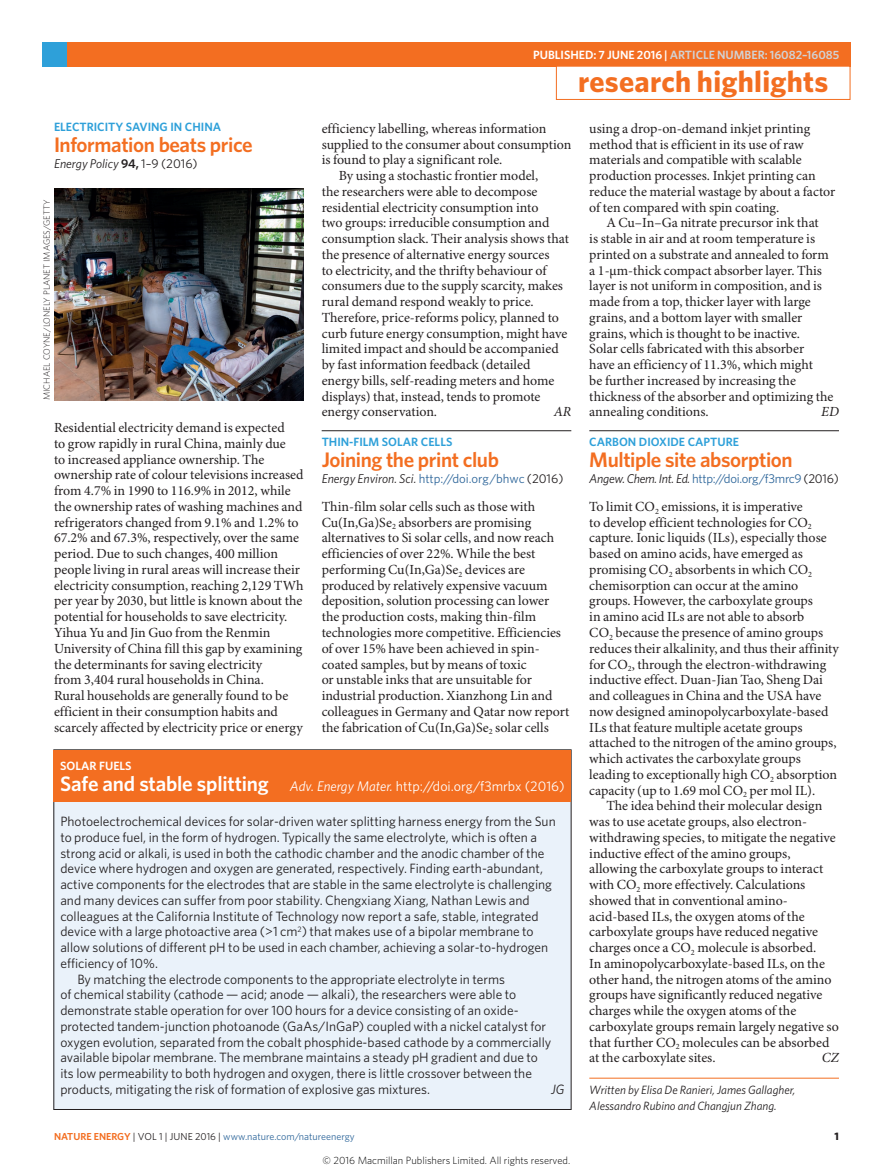
<style>
.page{position:relative;width:893px;height:1174px;background:#fff}
.page>*{position:absolute;margin:0;border:0;box-sizing:border-box;transform-origin:0 0}
.t1{font:700 30px "Whitney";letter-spacing:.01em;color:#f36e21}
.Title{font:600 21px "Whitney";letter-spacing:-.02em;color:#f36e21}
.Body_first{font:13.95px/15.8px "Minion Pro";color:#231f20}
.Body_text{font:13.95px/15.8px "Minion Pro";color:#231f20}
.RH_box_title{font:13.95px "Whitney";color:#fff}
.Body_text-2{font:italic 13.95px "Minion Pro";color:#231f20}
.Box_body_first{font:13.5px/15.8px "Whitney";color:#231f20}
.Box_body_text{font:13.5px/15.8px "Whitney";color:#231f20}
.Box_body_text-2{font:italic 13.5px "Whitney";color:#231f20}
.Journal_DOI_ref{font:12.75px "Whitney";letter-spacing:-.02em;color:#2f679b}
.Journal_DOI_ref-2{font:12.75px "Whitney";color:#2f679b}
.Journal_DOI_ref-3{font:italic 12.75px "Whitney";color:#231f20}
.Author_information{font:italic 12px/15.8px "Whitney";color:#231f20}
.t2{font:600 12px "Whitney";color:#d1d2d4}
.Subject_w_rule{font:600 12px "Whitney";color:#2ea0d9}
.Subject{font:600 12px "Whitney";color:#2ea0d9}
.RH_box_subject{font:600 12px "Whitney";color:#fff}
.t3{font:700 10.8px "Whitney";color:#231f20}
.t4{font:300 10.5px "Whitney";color:#000}
.t5{font:10.2px "Whitney";color:#2f679b}
.Picture_credit{font:300 9px "Whitney";color:#231f20}
.s1{color:#fff}
.s2{font-weight:600;font-style:normal}
.s3{font-style:normal}
.s4{font-style:italic;color:#231f20}
.s5{color:#231f20}
.s6{font-weight:600;font-size:21px}
.s7{font-style:italic}
.s8{font-weight:600;color:#f36e21}
</style>
<div class="page">
<div style="left:43px;top:43px;width:807px;height:24px;background:#f36e21"></div>
<div style="left:43px;top:43px;width:24px;height:24px;background:#2ea0d9"></div>
<div style="left:556px;top:66px;width:294px;height:34px;border:1px solid #f36e21"></div>
<hr style="left:322px;top:430px;width:249px;height:1px;background:#231f20">
<hr style="left:589px;top:430px;width:250px;height:1px;background:#231f20">
<hr style="left:589px;top:1078px;width:250px;height:1px;background:#f36e21">
<img style="left:54px;top:188px;width:249px;height:212px">
<div style="left:54px;top:750px;width:517px;height:359px;background:#eaf2fa"></div>
<div style="left:54px;top:750px;width:517px;height:51px;background:#f36e21"></div>
<p class="t2" style="left:533px;top:47px;width:308px"><span class="s1">PUBLISHED: 7 JUNE 2016 |</span> ARTICLE NUMBER: 16082–16085</p>
<h1 class="t1" style="left:578px;top:61px;width:252px">research highlights</h1>
<p class="Subject" style="left:54px;top:119px;width:169px">ELECTRICITY SAVING IN CHINA</p>
<p class="Title" style="left:54px;top:131px;width:200px">Information beats price</p>
<p class="Journal_DOI_ref-3" style="left:54px;top:155px;width:145px">Energy Policy <span class="s2">94,</span> <span class="s3">1–9 (2016)</span></p>
<p class="Picture_credit" style="left:41px;top:400px;width:202px;rotate:-90deg">MICHAEL COYNE/LONELY PLANET IMAGES/GETTY</p>
<p class="Body_first" style="left:54px;top:420px;width:251px">Residential electricity demand is expected<br>to grow rapidly in rural China, mainly due<br>to increased appliance ownership. The ownership rate of colour televisions increased from 4.7% in 1990 to 116.9% in 2012, while the ownership rates of washing machines and refrigerators changed from 9.1% and 1.2% to 67.2% and 67.3%, respectively, over the same period. Due to such changes, 400 million people living in rural areas will increase their electricity consumption, reaching 2,129 TWh per year by 2030, but little is known about the potential for households to save electricity.<br>Yihua Yu and Jin Guo from the Renmin University of China fill this gap by examining the determinants for saving electricity<br>from 3,404 rural households in China.<br>Rural households are generally found to be efficient in their consumption habits and scarcely affected by electricity price or energy</p>
<p class="Body_first" style="left:322px;top:121px;width:251px">efficiency labelling, whereas information supplied to the consumer about consumption is found to play a significant role.</p>
<p class="Body_text" style="left:322px;top:168px;width:249px;text-indent:17px">By using a stochastic frontier model,<br>the researchers were able to decompose residential electricity consumption into<br>two groups: irreducible consumption and consumption slack. Their analysis shows that the presence of alternative energy sources<br>to electricity, and the thrifty behaviour of consumers due to the supply scarcity, makes rural demand respond weakly to price.<br>Therefore, price-reforms policy, planned to curb future energy consumption, might have limited impact and should be accompanied by fast information feedback (detailed energy bills, self-reading meters and home displays) that, instead, tends to promote energy conservation.</p>
<p class="Body_text-2" style="left:554px;top:403px;width:19px">AR</p>
<p class="Subject_w_rule" style="left:322px;top:434px;width:132px">THIN-FILM SOLAR CELLS</p>
<p class="Title" style="left:322px;top:445px;width:179px">Joining the print club</p>
<p class="Journal_DOI_ref-2" style="left:322px;top:470px;width:243px"><span class="s4">Energy Environ. Sci.</span> http://doi.org/bhwc <span class="s5">(2016)</span></p>
<p class="Body_first" style="left:322px;top:499px;width:249px">Thin-film solar cells such as those with Cu(In,Ga)Se<sub>2</sub> absorbers are promising alternatives to Si solar cells, and now reach efficiencies of over 22%. While the best performing Cu(In,Ga)Se<sub>2</sub> devices are produced by relatively expensive vacuum deposition, solution processing can lower the production costs, making thin-film technologies more competitive. Efficiencies of over 15% have been achieved in spin&shy;coated samples, but by means of toxic<br>or unstable inks that are unsuitable for industrial production. Xianzhong Lin and colleagues in Germany and Qatar now report the fabrication of Cu(In,Ga)Se<sub>2</sub> solar cells</p>
<p class="RH_box_subject" style="left:60px;top:758px;width:73px">SOLAR FUELS</p>
<p class="RH_box_title" style="left:60px;top:777px;width:506px"><span class="s6">Safe and stable splitting</span> <span class="s7">Adv. Energy Mater.</span> http://doi.org/f3mrbx (2016)</p>
<p class="Box_body_first" style="left:60px;top:813px;width:497px">Photoelectrochemical devices for solar-driven water splitting harness energy from the Sun to produce fuel, in the form of hydrogen. Typically the same electrolyte, which is often a strong acid or alkali, is used in both the cathodic chamber and the anodic chamber of the device where hydrogen and oxygen are generated, respectively. Finding earth-abundant, active components for the electrodes that are stable in the same electrolyte is challenging and many devices can suffer from poor stability. Chengxiang Xiang, Nathan Lewis and colleagues at the California Institute of Technology now report a safe, stable, integrated device with a large photoactive area (&gt;1 cm<sup>2</sup>) that makes use of a bipolar membrane to allow solutions of different pH to be used in each chamber, achieving a solar-to-hydrogen efficiency of 10%.</p>
<p class="Box_body_text" style="left:60px;top:970px;width:493px;text-indent:17px">By matching the electrode components to the appropriate electrolyte in terms<br>of chemical stability (cathode — acid; anode — alkali), the researchers were able to demonstrate stable operation for over 100 hours for a device consisting of an oxide&shy;protected tandem-junction photoanode (GaAs/InGaP) coupled with a nickel catalyst for oxygen evolution, separated from the cobalt phosphide-based cathode by a commercially available bipolar membrane. The membrane maintains a steady pH gradient and due to its low permeability to both hydrogen and oxygen, there is little crossover between the products, mitigating the risk of formation of explosive gas mixtures.</p>
<p class="Box_body_text-2" style="left:551px;top:1080px;width:15px">JG</p>
<p class="Body_first" style="left:589px;top:121px;width:247px">using a drop-on-demand inkjet printing method that is efficient in its use of raw materials and compatible with scalable production processes. Inkjet printing can reduce the material wastage by about a factor of ten compared with spin coating.</p>
<p class="Body_text" style="left:589px;top:215px;width:246px;text-indent:17px">A Cu–In–Ga nitrate precursor ink that<br>is stable in air and at room temperature is printed on a substrate and annealed to form a 1-μm-thick compact absorber layer. This layer is not uniform in composition, and is made from a top, thicker layer with large grains, and a bottom layer with smaller grains, which is thought to be inactive.<br>Solar cells fabricated with this absorber<br>have an efficiency of 11.3%, which might<br>be further increased by increasing the thickness of the absorber and optimizing the annealing conditions.</p>
<p class="Body_text-2" style="left:821px;top:403px;width:19px">ED</p>
<p class="Subject_w_rule" style="left:589px;top:434px;width:151px">CARBON DIOXIDE CAPTURE</p>
<p class="Title" style="left:589px;top:445px;width:205px">Multiple site absorption</p>
<p class="Journal_DOI_ref" style="left:589px;top:470px;width:251px"><span class="s4">Angew. Chem. Int. Ed.</span> http://doi.org/f3mrc9 <span class="s5">(2016)</span></p>
<p class="Body_first" style="left:589px;top:499px;width:251px">To limit CO<sub>2</sub> emissions, it is imperative<br>to develop efficient technologies for CO<sub>2 </sub>capture. Ionic liquids (ILs), especially those based on amino acids, have emerged as promising CO<sub>2</sub> absorbents in which CO<sub>2 </sub>chemisorption can occur at the amino groups. However, the carboxylate groups<br>in amino acid ILs are not able to absorb<br>CO<sub>2</sub> because the presence of amino groups reduces their alkalinity, and thus their affinity for CO<sub>2</sub>, through the electron-withdrawing inductive effect. Duan-Jian Tao, Sheng Dai and colleagues in China and the USA have now designed aminopolycarboxylate-based ILs that feature multiple acetate groups attached to the nitrogen of the amino groups, which activates the carboxylate groups leading to exceptionally high CO<sub>2</sub> absorption capacity (up to 1.69 mol CO<sub>2</sub> per mol IL).</p>
<p class="Body_text" style="left:589px;top:798px;width:251px;text-indent:17px">The idea behind their molecular design was to use acetate groups, also electron&shy;withdrawing species, to mitigate the negative inductive effect of the amino groups, allowing the carboxylate groups to interact with CO<sub>2</sub> more effectively. Calculations showed that in conventional amino&shy;acid-based ILs, the oxygen atoms of the carboxylate groups have reduced negative charges once a CO<sub>2</sub> molecule is absorbed.<br>In aminopolycarboxylate-based ILs, on the other hand, the nitrogen atoms of the amino groups have significantly reduced negative charges while the oxygen atoms of the carboxylate groups remain largely negative so that further CO<sub>2</sub> molecules can be absorbed at the carboxylate sites.</p>
<p class="Body_text-2" style="left:822px;top:1049px;width:19px">CZ</p>
<p class="Author_information" style="left:589px;top:1081px;width:208px">Written by Elisa De Ranieri, James Gallagher,<br>Alessandro Rubino and Changjun Zhang.</p>
<p class="t5" style="left:54px;top:1129px;width:302px"><span class="s8">NATURE ENERGY</span> <span class="s5">| VOL 1 | JUNE 2016 |</span> www.nature.com/natureenergy</p>
<p class="t3" style="left:834px;top:1129px;width:6px">1</p>
<p class="t4" style="left:323px;top:1153px;width:249px">© 2016 Macmillan Publishers Limited. All rights reserved.</p>
</div>
